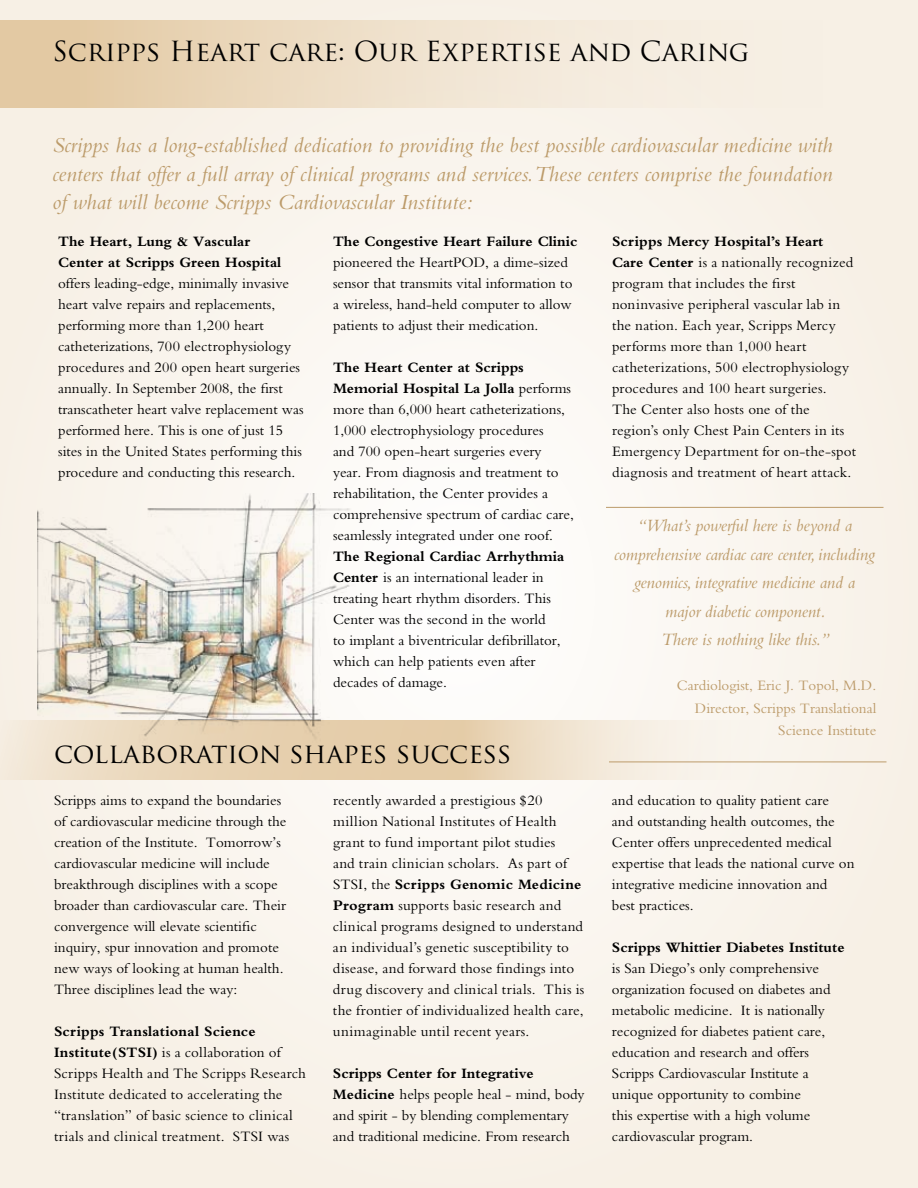
<style>
.page{position:relative;width:918px;height:1188px;background:#fff}
.page>*{position:absolute;margin:0;border:0;box-sizing:border-box;transform-origin:0 0}
.t1{font:27px "Trajan Pro";color:#000}
.t2{font:italic 22.5px/28.5px "Bembo";color:#bc9b6a;text-align:justify}
.t3{font:italic 18px/28.5px "Bembo";letter-spacing:-.01em;color:#bc9b6a;text-align:center}
.t4{font:15px/21px "Bembo";color:#000}
.t5{font:700 15px/21px "Bembo";color:#000}
.t6{font:15px/22.5px "Bembo";color:#bc9b6a;text-align:right}
.s1{font-weight:700}
</style>
<div class="page">
<div style="left:0;top:0;width:918px;height:1188px;background:linear-gradient(to right,#f9f4ec,#f9f4ed)"></div>
<div style="left:0;top:20px;width:918px;height:88px;background:linear-gradient(to right,#e4cba6,#fbf8f3)"></div>
<svg style="left:0;top:720px;width:789px;height:60px;background:#eedfc8"></svg>
<hr style="left:606px;top:507px;width:278px;height:1px;background:#bc9b6a">
<hr style="left:609px;top:762px;width:277px;height:1px;background:#bc9b6a">
<img style="left:37px;top:494px;width:323px;height:262px">
<h1 class="t1" style="left:52px;top:34px;width:698px">Scripps Heart care: Our Expertise and Caring</h1>
<p class="t2" style="left:52px;top:130px;width:782px">Scripps has a long-established dedication to providing the best possible cardiovascular medicine with centers that offer a full array of clinical programs and services. These centers comprise the foundation of what will become Scripps Cardiovascular Institute:</p>
<p class="t5" style="left:58px;top:230px;width:225px">The Heart, Lung &amp; Vascular<br>Center at Scripps Green Hospital</p>
<p class="t4" style="left:58px;top:272px;width:247px">offers leading-edge, minimally invasive heart valve repairs and replacements, performing more than 1,200 heart catheterizations, 700 electrophysiology procedures and 200 open heart surgeries annually. In September 2008, the first transcatheter heart valve replacement was performed here. This is one of just 15 sites in the United States performing this procedure and conducting this research.</p>
<p class="t5" style="left:333px;top:230px;width:246px">The Congestive Heart Failure Clinic</p>
<p class="t4" style="left:333px;top:251px;width:241px">pioneered the HeartPOD, a dime-sized sensor that transmits vital information to a wireless, hand-held computer to allow patients to adjust their medication.</p>
<p class="t4" style="left:333px;top:356px;width:243px"><span class="s1">The Heart Center at Scripps Memorial Hospital La Jolla</span> performs more than 6,000 heart catheterizations, 1,000 electrophysiology procedures<br>and 700 open-heart surgeries every<br>year. From diagnosis and treatment to rehabilitation, the Center provides a comprehensive spectrum of cardiac care, seamlessly integrated under one roof.</p>
<p class="t4" style="left:333px;top:545px;width:233px"><span class="s1">The Regional Cardiac Arrhythmia Center</span> is an international leader in treating heart rhythm disorders. This Center was the second in the world<br>to implant a biventricular defibrillator, which can help patients even after decades of damage.</p>
<h1 class="t1" style="left:54px;top:736px;width:459px">collaboration shapes success</h1>
<p class="t4" style="left:54px;top:790px;width:234px">Scripps aims to expand the boundaries of cardiovascular medicine through the creation of the Institute. Tomorrow’s cardiovascular medicine will include breakthrough disciplines with a scope broader than cardiovascular care. Their convergence will elevate scientific inquiry, spur innovation and promote new ways of looking at human health.<br>Three disciplines lead the way:</p>
<p class="t4" style="left:54px;top:1021px;width:253px"><span class="s1">Scripps Translational Science Institute(STSI)</span> is a collaboration of Scripps Health and The Scripps Research Institute dedicated to accelerating the “translation” of basic science to clinical trials and clinical treatment. STSI was</p>
<p class="t4" style="left:333px;top:790px;width:253px">recently awarded a prestigious $20 million National Institutes of Health grant to fund important pilot studies<br>and train clinician scholars. As part of STSI, the <span class="s1">Scripps Genomic Medicine Program</span> supports basic research and clinical programs designed to understand an individual’s genetic susceptibility to disease, and forward those findings into drug discovery and clinical trials. This is the frontier of individualized health care, unimaginable until recent years.</p>
<p class="t4" style="left:333px;top:1063px;width:253px"><span class="s1">Scripps Center for Integrative Medicine</span> helps people heal - mind, body and spirit - by blending complementary and traditional medicine. From research</p>
<p class="t4" style="left:612px;top:230px;width:246px"><span class="s1">Scripps Mercy Hospital’s Heart Care Center</span> is a nationally recognized program that includes the first noninvasive peripheral vascular lab in the nation. Each year, Scripps Mercy performs more than 1,000 heart catheterizations, 500 electrophysiology procedures and 100 heart surgeries.<br>The Center also hosts one of the region’s only Chest Pain Centers in its Emergency Department for on-the-spot diagnosis and treatment of heart attack.</p>
<p class="t3" style="left:614px;top:511px;width:262px">“What’s powerful here is beyond a comprehensive cardiac care center, including genomics, integrative medicine and a major diabetic component.<br>There is nothing like this.”</p>
<p class="t6" style="left:677px;top:674px;width:201px">Cardiologist, Eric J. Topol, M.D.<br>Director, Scripps Translational<br>Science Institute</p>
<p class="t4" style="left:612px;top:790px;width:244px">and education to quality patient care<br>and outstanding health outcomes, the Center offers unprecedented medical expertise that leads the national curve on integrative medicine innovation and<br>best practices.</p>
<p class="t5" style="left:612px;top:937px;width:234px">Scripps Whittier Diabetes Institute</p>
<p class="t4" style="left:612px;top:958px;width:220px">is San Diego’s only comprehensive organization focused on diabetes and metabolic medicine. It is nationally recognized for diabetes patient care, education and research and offers Scripps Cardiovascular Institute a unique opportunity to combine<br>this expertise with a high volume cardiovascular program.</p>
</div>
